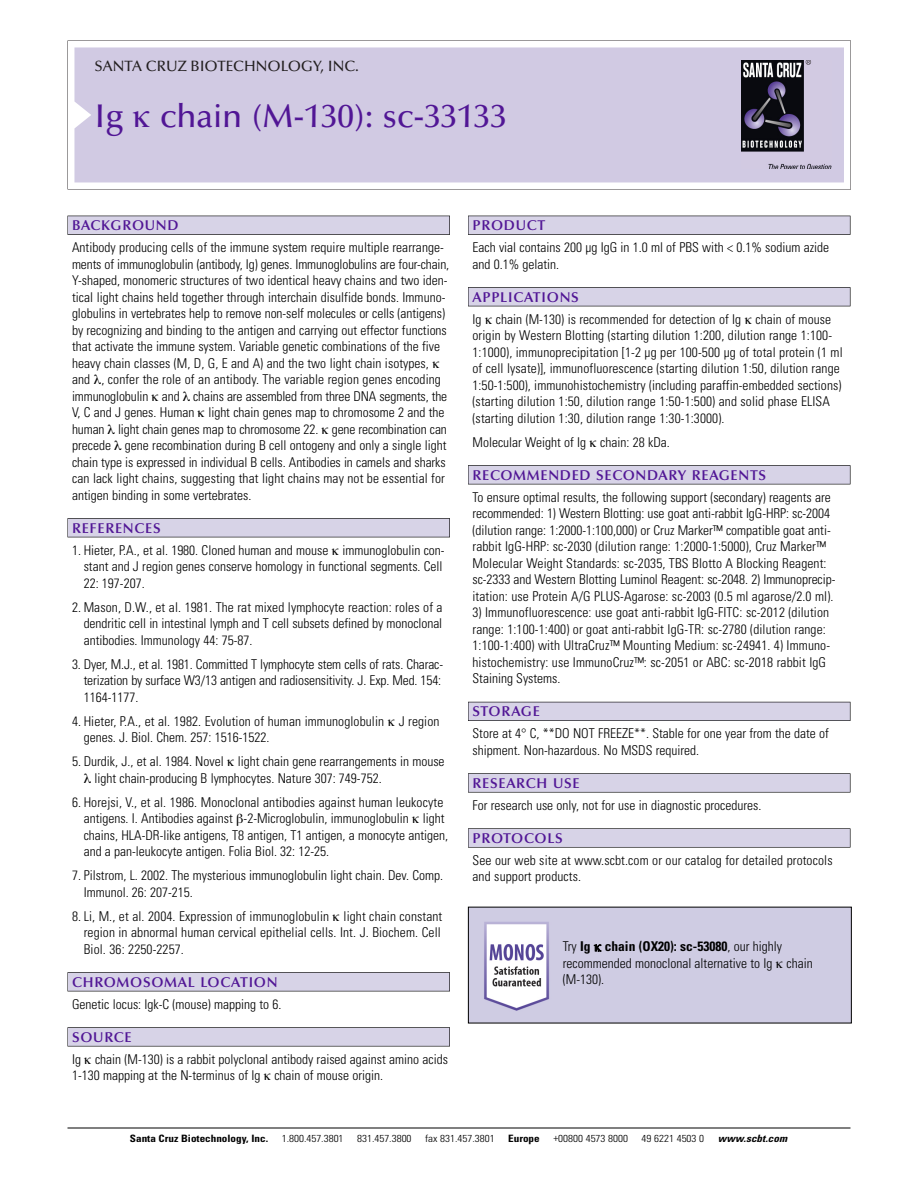
<style>
.page{position:relative;width:918px;height:1188px;background:#fff}
.page>*{position:absolute;margin:0;border:0;box-sizing:border-box;transform-origin:0 0}
.t1{font:500 33px "Optima";color:#511695}
.t2{font:500 15px "Optima";color:#231f20}
.t3{font:600 14.25px "Optima";letter-spacing:.05em;color:#511695}
.t4{font:300 condensed 13.5px/16.5px "Univers";color:#000}
.t5{font:300 condensed 10.2px "Univers";color:#000;scale:1.1 1}
.t6{font:700 condensed 10.2px "Univers";color:#000;scale:1.1 1}
.t7{font:italic 700 condensed 10.2px "Univers";letter-spacing:.005em;color:#000;scale:1.1 1}
.s1{font-weight:700}
</style>
<div class="page">
<svg style="left:68px;top:40px;width:783px;height:149px"></svg>
<div style="left:74px;top:47px;width:770px;height:135px;background:#d1cae3"></div>
<img style="left:741px;top:60px;width:90px;height:108px">
<div style="left:68px;top:216px;width:382px;height:19px;background:#525155"></div>
<div style="left:68px;top:216px;width:381px;height:18px;background:#d7d3e7"></div>
<div style="left:68px;top:518px;width:382px;height:19px;background:#525155"></div>
<div style="left:68px;top:519px;width:381px;height:18px;background:#d7d3e7"></div>
<div style="left:68px;top:972px;width:382px;height:19px;background:#545357"></div>
<div style="left:68px;top:973px;width:381px;height:18px;background:#d7d3e7"></div>
<div style="left:68px;top:1027px;width:382px;height:19px;background:#575759"></div>
<div style="left:68px;top:1028px;width:381px;height:18px;background:#d7d3e7"></div>
<div style="left:468px;top:216px;width:382px;height:19px;background:#525155"></div>
<div style="left:468px;top:216px;width:382px;height:18px;background:#d7d3e7"></div>
<div style="left:468px;top:287px;width:382px;height:19px;background:#525155"></div>
<div style="left:468px;top:288px;width:382px;height:18px;background:#d7d3e7"></div>
<div style="left:468px;top:465px;width:382px;height:19px;background:#545357"></div>
<div style="left:468px;top:466px;width:382px;height:18px;background:#d7d3e7"></div>
<div style="left:468px;top:702px;width:382px;height:19px;background:#54535a"></div>
<div style="left:468px;top:702px;width:382px;height:18px;background:#d7d3e7"></div>
<svg style="left:468px;top:773px;width:382px;height:20px"></svg>
<div style="left:468px;top:774px;width:382px;height:18px;background:#d7d3e7"></div>
<div style="left:468px;top:828px;width:382px;height:20px;background:#666667"></div>
<div style="left:468px;top:829px;width:382px;height:18px;background:#d7d3e7"></div>
<hr style="left:68px;top:1128px;width:782px;height:1px;background:#000">
<img style="left:470px;top:909px;width:380px;height:112px">
<svg style="left:133px;top:111px;width:17px;height:16px"></svg>
<svg style="left:594px;top:945px;width:7px;height:6px"></svg>
<svg style="left:776px;top:961px;width:7px;height:7px"></svg>
<p class="t2" style="left:94px;top:61px;width:266px">SANTA CRUZ BIOTECHNOLOGY, INC.</p>
<h1 class="t1" style="left:94px;top:103px;width:414px">Ig chain (M-130): sc-33133</h1>
<p class="t3" style="left:72px;top:219px;width:108px">BACKGROUND</p>
<p class="t4" style="left:72px;top:240px;width:379px">Antibody producing cells of the immune system require multiple rearrange&shy;ments of immunoglobulin (antibody, Ig) genes. Immunoglobulins are four-chain, Y-shaped, monomeric structures of two identical heavy chains and two iden&shy;tical light chains held together through interchain disulfide bonds. Immuno&shy;globulins in vertebrates help to remove non-self molecules or cells (antigens) by recognizing and binding to the antigen and carrying out effector functions that activate the immune system. Variable genetic combinations of the five heavy chain classes (M, D, G, E and A) and the two light chain isotypes, and , confer the role of an antibody. The variable region genes encoding immunoglobulin and chains are assembled from three DNA segments, the V, C and J genes. Human light chain genes map to chromosome 2 and the human light chain genes map to chromosome 22. gene recombination can precede gene recombination during B cell ontogeny and only a single light chain type is expressed in individual B cells. Antibodies in camels and sharks can lack light chains, suggesting that light chains may not be essential for antigen binding in some vertebrates.</p>
<p class="t3" style="left:72px;top:522px;width:90px">REFERENCES</p>
<p class="t4" style="left:84px;top:543px;width:362px;text-indent:-12px">1. Hieter, P.A., et al. 1980. Cloned human and mouse immunoglobulin con&shy;stant and J region genes conserve homology in functional segments. Cell<br>22: 197-207.</p>
<p class="t4" style="left:84px;top:600px;width:360px;text-align:justify;text-indent:-12px">2. Mason, D.W., et al. 1981. The rat mixed lymphocyte reaction: roles of a dendritic cell in intestinal lymph and T cell subsets defined by monoclonal antibodies. Immunology 44: 75-87.</p>
<p class="t4" style="left:84px;top:657px;width:361px;text-indent:-12px">3. Dyer, M.J., et al. 1981. Committed T lymphocyte stem cells of rats. Charac&shy;terization by surface W3/13 antigen and radiosensitivity. J. Exp. Med. 154:<br>1164-1177.</p>
<p class="t4" style="left:84px;top:714px;width:357px;text-indent:-12px">4. Hieter, P.A., et al. 1982. Evolution of human immunoglobulin J region genes. J. Biol. Chem. 257: 1516-1522.</p>
<p class="t4" style="left:94px;top:754px;width:352px;text-indent:-22px">5. Durdik, J., et al. 1984. Novel light chain gene rearrangements in mouse light chain-producing B lymphocytes. Nature 307: 749-752.</p>
<p class="t4" style="left:84px;top:795px;width:366px;text-indent:-12px">6. Horejsi, V., et al. 1986. Monoclonal antibodies against human leukocyte antigens. I. Antibodies against -2-Microglobulin, immunoglobulin light chains, HLA-DR-like antigens, T8 antigen, T1 antigen, a monocyte antigen, and a pan-leukocyte antigen. Folia Biol. 32: 12-25.</p>
<p class="t4" style="left:84px;top:868px;width:361px;text-indent:-12px">7. Pilstrom, L. 2002. The mysterious immunoglobulin light chain. Dev. Comp.<br>Immunol. 26: 207-215.</p>
<p class="t4" style="left:84px;top:909px;width:360px;text-align:justify;text-indent:-12px">8. Li, M., et al. 2004. Expression of immunoglobulin light chain constant region in abnormal human cervical epithelial cells. Int. J. Biochem. Cell Biol. 36: 2250-2257.</p>
<p class="t3" style="left:72px;top:976px;width:207px">CHROMOSOMAL LOCATION</p>
<p class="t4" style="left:72px;top:997px;width:211px">Genetic locus: Igk-C (mouse) mapping to 6.</p>
<p class="t3" style="left:72px;top:1031px;width:61px">SOURCE</p>
<p class="t4" style="left:72px;top:1052px;width:377px">Ig chain (M-130) is a rabbit polyclonal antibody raised against amino acids<br>1-130 mapping at the N-terminus of Ig chain of mouse origin.</p>
<p class="t3" style="left:473px;top:219px;width:74px">PRODUCT</p>
<p class="t4" style="left:473px;top:240px;width:358px">Each vial contains 200 µg IgG in 1.0 ml of PBS with &lt; 0.1% sodium azide and 0.1% gelatin.</p>
<p class="t3" style="left:473px;top:291px;width:108px">APPLICATIONS</p>
<p class="t4" style="left:473px;top:312px;width:372px">Ig chain (M-130) is recommended for detection of Ig chain of mouse origin by Western Blotting (starting dilution 1:200, dilution range 1:100- 1:1000), immunoprecipitation [1-2 µg per 100-500 µg of total protein (1 ml of cell lysate)], immunofluorescence (starting dilution 1:50, dilution range 1:50-1:500), immunohistochemistry (including paraffin-embedded sections) (starting dilution 1:50, dilution range 1:50-1:500) and solid phase ELISA (starting dilution 1:30, dilution range 1:30-1:3000).</p>
<p class="t4" style="left:473px;top:435px;width:199px">Molecular Weight of Ig chain: 28 kDa.</p>
<p class="t3" style="left:473px;top:469px;width:295px">RECOMMENDED SECONDARY REAGENTS</p>
<p class="t4" style="left:473px;top:490px;width:364px">To ensure optimal results, the following support (secondary) reagents are recommended: 1) Western Blotting: use goat anti-rabbit IgG-HRP: sc-2004 (dilution range: 1:2000-1:100,000) or Cruz Marker™ compatible goat anti&shy;rabbit IgG-HRP: sc-2030 (dilution range: 1:2000-1:5000), Cruz Marker™ Molecular Weight Standards: sc-2035, TBS Blotto A Blocking Reagent: sc-2333 and Western Blotting Luminol Reagent: sc-2048. 2) Immunoprecip&shy;itation: use Protein A/G PLUS-Agarose: sc-2003 (0.5 ml agarose/2.0 ml).</p>
<p class="t4" style="left:473px;top:605px;width:359px">3) Immunofluorescence: use goat anti-rabbit IgG-FITC: sc-2012 (dilution range: 1:100-1:400) or goat anti-rabbit IgG-TR: sc-2780 (dilution range:<br>1:100-1:400) with UltraCruz™ Mounting Medium: sc-24941. 4) Immuno&shy;histochemistry: use ImmunoCruz™: sc-2051 or ABC: sc-2018 rabbit IgG Staining Systems.</p>
<p class="t3" style="left:473px;top:706px;width:69px">STORAGE</p>
<p class="t4" style="left:473px;top:726px;width:358px">Store at 4° C, **DO NOT FREEZE**. Stable for one year from the date of shipment. Non-hazardous. No MSDS required.</p>
<p class="t3" style="left:473px;top:777px;width:109px">RESEARCH USE</p>
<p class="t4" style="left:473px;top:798px;width:290px">For research use only, not for use in diagnostic procedures.</p>
<p class="t3" style="left:473px;top:832px;width:92px">PROTOCOLS</p>
<p class="t4" style="left:473px;top:853px;width:362px">See our web site at www.scbt.com or our catalog for detailed protocols and support products.</p>
<p class="t4" style="left:563px;top:939px;width:251px">Try <span class="s1">Ig chain (OX20): sc-53080</span>, our highly recommended monoclonal alternative to Ig chain (M-130).</p>
<p class="t6" style="left:130px;top:1135px;width:127px">Santa Cruz Biotechnology, Inc.</p>
<p class="t5" style="left:282px;top:1135px;width:58px">1.800.457.3801</p>
<p class="t5" style="left:357px;top:1135px;width:51px">831.457.3800</p>
<p class="t5" style="left:425px;top:1135px;width:65px">fax 831.457.3801</p>
<p class="t6" style="left:508px;top:1135px;width:30px">Europe</p>
<p class="t5" style="left:553px;top:1135px;width:69px">+00800 4573 8000</p>
<p class="t5" style="left:642px;top:1135px;width:58px">49 6221 4503 0</p>
<p class="t7" style="left:718px;top:1135px;width:64px">www.scbt.com</p>
</div>
